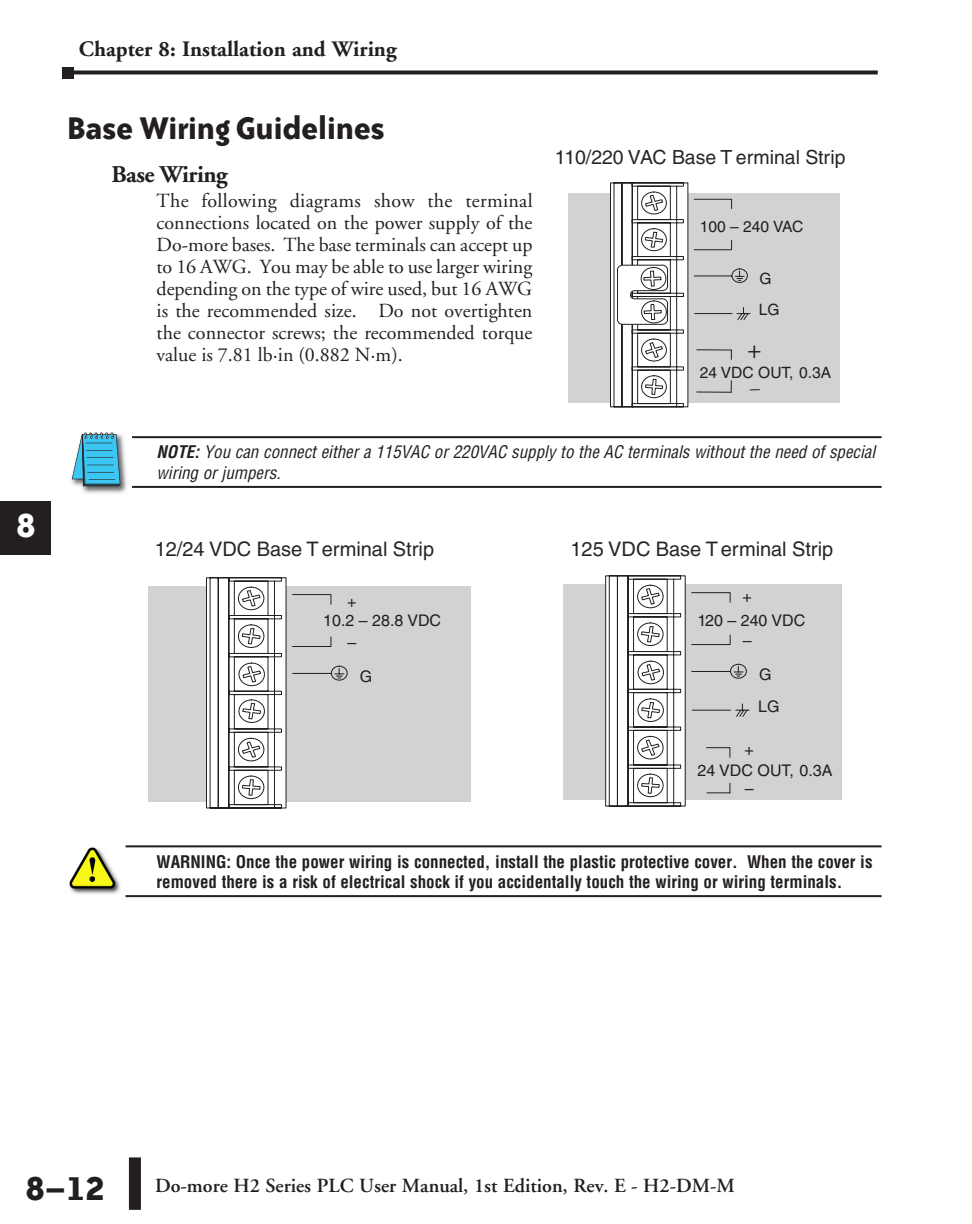
<style>
.page{position:relative;width:972px;height:1224px;background:#fff}
.page>*{position:absolute;margin:0;border:0;box-sizing:border-box;transform-origin:0 0}
.t1{font:700 40px "Bailey Sans ITC";color:#fff}
.t2{font:700 36px "Bailey Sans ITC";letter-spacing:-.02em;color:#231f20}
.t3{font:700 24px "Adobe Garamond";letter-spacing:-.02em;color:#231f20}
.t4{font:23.4px "Myriad";color:#231f20}
.t5{font:700 22px "Adobe Garamond";color:#231f20}
.t6{font:20px/22px "Adobe Garamond";color:#231f20;text-align:justify}
.t7{font:600 20px "Adobe Garamond";color:#231f20}
.t8{font:20px "Helvetica";letter-spacing:-.005em;color:#282526}
.t9{font:19.4px "Helvetica";color:#282526}
.t10{font:700 condensed 17px/20.4px "Helvetica";color:#231f20}
.t11{font:italic condensed 17px/20.4px "Helvetica";color:#231f20}
.t12{font:16px/17.4px "Helvetica";color:#231f20}
.t13{font:15.6px "Helvetica";color:#231f20}
.s1{font-weight:700}
.s2{font-family:"Bailey Sans ITC";font-weight:700;font-size:39.8px}
</style>
<div class="page">
<div style="left:129px;top:1157px;width:12px;height:53px;background:#231f20"></div>
<svg style="left:74px;top:70px;width:804px;height:4px;background:#3d393a"></svg>
<div style="left:62px;top:67px;width:12px;height:11px;background:#231f20"></div>
<div style="left:0;top:501px;width:50px;height:54px;background:#231f20"></div>
<hr style="left:132px;top:436px;width:750px;height:2px;background:#231f20">
<hr style="left:132px;top:486px;width:750px;height:2px;background:#231f20">
<hr style="left:126px;top:845px;width:756px;height:2px;background:#231f20">
<hr style="left:126px;top:895px;width:756px;height:2px;background:#231f20">
<div style="left:148px;top:586px;width:323px;height:216px;background:#d1d2d4"></div>
<div style="left:563px;top:584px;width:279px;height:216px;background:#d1d2d4"></div>
<svg style="left:206px;top:575px;width:544px;height:233px"></svg>
<div style="left:569px;top:193px;width:271px;height:209px;background:#d1d2d4"></div>
<svg style="left:610px;top:182px;width:149px;height:225px"></svg>
<img style="left:69px;top:847px;width:52px;height:47px">
<img style="left:71px;top:434px;width:56px;height:60px">
<svg style="left:72px;top:432px;width:48px;height:55px;background:#56b1ce"></svg>
<p class="t5" style="left:79px;top:37px;width:319px">Chapter 8: Installation and Wiring</p>
<h2 class="t2" style="left:67px;top:108px;width:320px">Base Wiring Guidelines</h2>
<p class="t3" style="left:112px;top:161px;width:118px">Base Wiring</p>
<p class="t6" style="left:157px;top:190px;width:378px">The following diagrams show the terminal connections located on the power supply of the Do-more bases. The base terminals can accept up to 16 AWG. You may be able to use larger wiring depending on the type of wire used, but 16 AWG is the recommended size. Do not overtighten the connector screws; the recommended torque value is 7.81 lb·in (0.882 N·m).</p>
<p class="t9" style="left:555px;top:146px;width:292px">1 10/220 V AC Base T erminal Strip</p>
<p class="t13" style="left:700px;top:217px;width:105px">100 – 240 VAC</p>
<p class="t13" style="left:760px;top:270px;width:14px">G</p>
<p class="t13" style="left:759px;top:301px;width:22px">LG</p>
<p class="t4" style="left:747px;top:338px;width:15px">+</p>
<p class="t13" style="left:700px;top:363px;width:133px">24 VDC OUT, 0.3A</p>
<h1 class="t1" style="left:16px;top:504px;width:22px">8</h1>
<p class="t11" style="left:157px;top:442px;width:720px"><span class="s1">NOTE:</span> You can connect either a 115VAC or 220VAC supply to the AC terminals without the need of special wiring or jumpers.</p>
<p class="t8" style="left:155px;top:538px;width:281px">12/24 VDC Base T erminal Strip</p>
<p class="t8" style="left:571px;top:538px;width:264px">125 VDC Base T erminal Strip</p>
<p class="t12" style="left:347px;top:592px;width:11px">+</p>
<p class="t12" style="left:348px;top:633px;width:10px">–</p>
<p class="t12" style="left:323px;top:611px;width:119px">10.2 – 28.8 VDC</p>
<p class="t12" style="left:743px;top:587px;width:11px">+</p>
<p class="t12" style="left:697px;top:612px;width:109px">1 20 – 240 VDC</p>
<p class="t12" style="left:743px;top:632px;width:10px">–</p>
<p class="t12" style="left:360px;top:668px;width:14px">G</p>
<p class="t12" style="left:759px;top:666px;width:14px">G</p>
<p class="t12" style="left:758px;top:698px;width:23px">LG</p>
<p class="t12" style="left:745px;top:740px;width:11px">+</p>
<p class="t12" style="left:745px;top:762px;width:89px;text-indent:-47px">24 VDC OUT, 0.3A –</p>
<p class="t10" style="left:157px;top:851px;width:718px">WARNING: Once the power wiring is connected, install the plastic protective cover. When the cover is removed there is a risk of electrical shock if you accidentally touch the wiring or wiring terminals.</p>
<p class="t7" style="left:25px;top:1174px;width:712px"><span class="s2">8–12</span> Do-more H2 Series PLC User Manual, 1st Edition, Rev. E - H2-DM-M</p>
</div>
